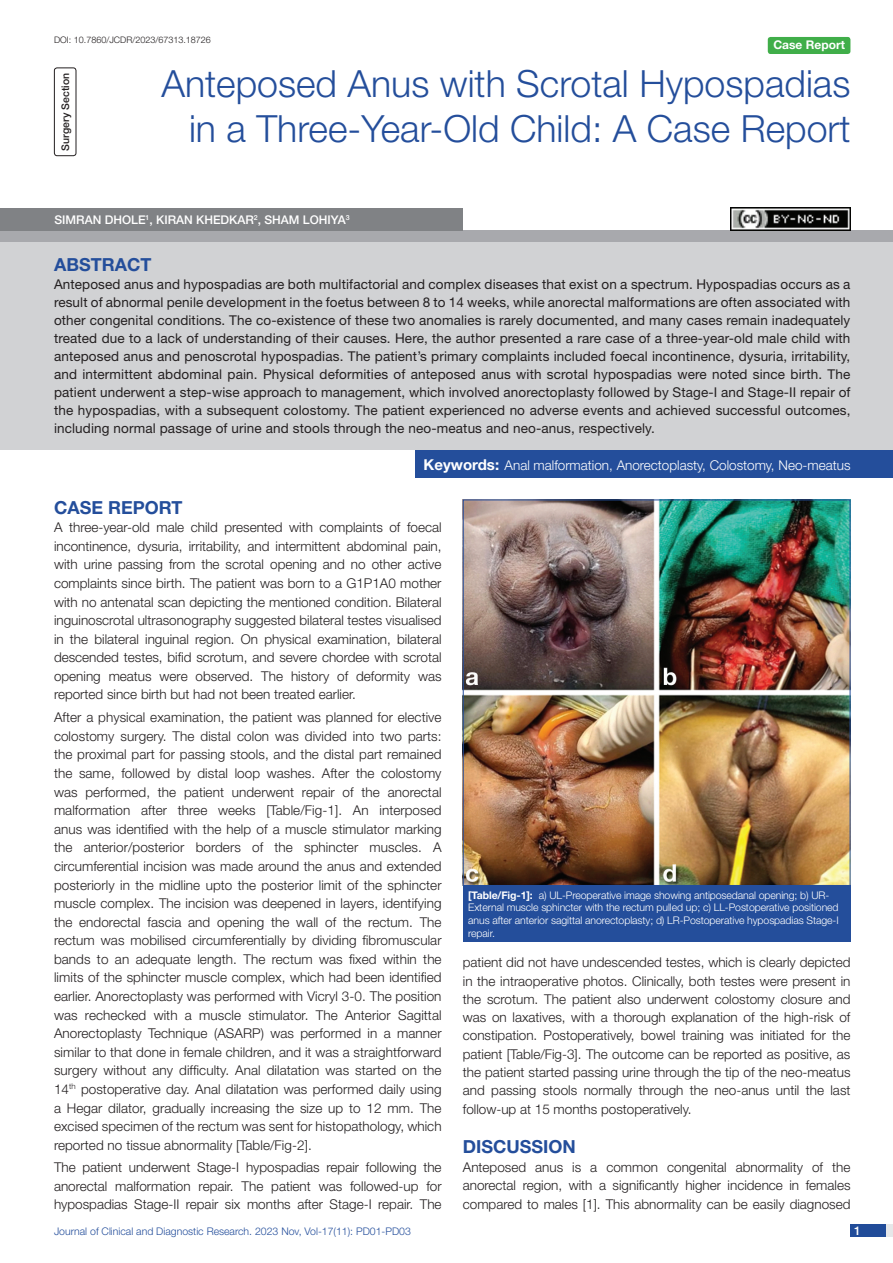
<style>
.page{position:relative;width:893px;height:1263px;background:#fff}
.page>*{position:absolute;margin:0;border:0;box-sizing:border-box;transform-origin:0 0}
.t1{font:300 37.5px/45px "Helvetica Neue";color:#244e9b;text-align:right}
.Heading{font:700 18px "Helvetica Neue";color:#244e9b}
.Abstract_head{font:700 18px "Helvetica Neue";color:#244e9b}
.Body_text{font:300 13.5px/18.6px "Helvetica Neue";color:#231f20;text-align:justify}
.Abstract_Text{font:13.5px/18px "Helvetica Neue";letter-spacing:.01em;color:#231f20;text-align:justify}
.Key_words{font:300 13.5px "Helvetica Neue";color:#fff}
.Author{font:500 12px "Helvetica Neue";color:#fff}
.t2{font:700 12px "Helvetica Neue";color:#fff}
.TABLE_FIG{font:300 10.5px/12.6px "Helvetica Neue";letter-spacing:-.01em;color:#fff}
.t3{font:300 10.5px "Helvetica Neue";color:#244e9b}
.section{font:500 10.5px "Helvetica Neue";color:#231f20}
.DOI{font:300 9px "Helvetica Neue";color:#231f20}
.s1{font-weight:700;font-size:15px}
.s2{font-weight:700}
</style>
<div class="page">
<div style="left:850px;top:1224px;width:43px;height:13px;background:#e6e7e9"></div>
<div style="left:850px;top:1224px;width:35px;height:13px;background:#214c99"></div>
<div style="left:54px;top:68px;width:22px;height:88px;border:1px solid #231f20;border-radius:3px"></div>
<div style="left:768px;top:37px;width:82px;height:17px;background:#40ae49;border-radius:3px"></div>
<div style="left:0;top:230px;width:893px;height:12px;background:#a8a9ad"></div>
<div style="left:0;top:208px;width:463px;height:22px;background:#808285"></div>
<div style="left:0;top:242px;width:893px;height:208px;background:#d1d2d4"></div>
<div style="left:416px;top:450px;width:477px;height:28px;background:#244e9b"></div>
<img style="left:465px;top:502px;width:383px;height:382px">
<div style="left:463px;top:885px;width:387px;height:57px;background:#244e9b"></div>
<img style="left:730px;top:208px;width:120px;height:22px">
<p class="DOI" style="left:54px;top:35px;width:158px">DOI: 10.7860/JCDR/2023/67313.18726</p>
<p class="section" style="left:59px;top:151px;width:79px;rotate:-90deg">SURGERY SECTION</p>
<p class="t1" style="left:161px;top:60px;width:691px">Anteposed Anus with Scrotal Hypospadias in a Three-Year-Old Child: A Case Report</p>
<p class="t2" style="left:773px;top:37px;width:73px">Case Report</p>
<p class="Author" style="left:54px;top:212px;width:297px">SIMRAN DHOLE<sup>1</sup>, KIRAN KHEDKAR<sup>2</sup>, SHAM LOHIYA<sup>3</sup></p>
<p class="Abstract_head" style="left:54px;top:253px;width:99px">ABSTRACT</p>
<p class="Abstract_Text" style="left:54px;top:275px;width:798px">Anteposed anus and hypospadias are both multifactorial and complex diseases that exist on a spectrum. Hypospadias occurs as a result of abnormal penile development in the foetus between 8 to 14 weeks, while anorectal malformations are often associated with other congenital conditions. The co-existence of these two anomalies is rarely documented, and many cases remain inadequately treated due to a lack of understanding of their causes. Here, the author presented a rare case of a three-year-old male child with anteposed anus and penoscrotal hypospadias. The patient’s primary complaints included foecal incontinence, dysuria, irritability, and intermittent abdominal pain. Physical deformities of anteposed anus with scrotal hypospadias were noted since birth. The patient underwent a step-wise approach to management, which involved anorectoplasty followed by Stage-I and Stage-II repair of the hypospadias, with a subsequent colostomy. The patient experienced no adverse events and achieved successful outcomes, including normal passage of urine and stools through the neo-meatus and neo-anus, respectively.</p>
<p class="Key_words" style="left:424px;top:457px;width:428px"><span class="s1">Keywords:</span> Anal malformation, Anorectoplasty, Colostomy, Neo-meatus</p>
<p class="Heading" style="left:54px;top:496px;width:130px">CASE REPORT</p>
<p class="Body_text" style="left:54px;top:518px;width:389px">A three-year-old male child presented with complaints of foecal incontinence, dysuria, irritability, and intermittent abdominal pain, with urine passing from the scrotal opening and no other active complaints since birth. The patient was born to a G1P1A0 mother with no antenatal scan depicting the mentioned condition. Bilateral inguinoscrotal ultrasonography suggested bilateral testes visualised in the bilateral inguinal region. On physical examination, bilateral descended testes, bifid scrotum, and severe chordee with scrotal opening meatus were observed. The history of deformity was reported since birth but had not been treated earlier.</p>
<p class="Body_text" style="left:54px;top:708px;width:389px">After a physical examination, the patient was planned for elective colostomy surgery. The distal colon was divided into two parts: the proximal part for passing stools, and the distal part remained the same, followed by distal loop washes. After the colostomy was performed, the patient underwent repair of the anorectal malformation after three weeks [Table/Fig-1]. An interposed anus was identified with the help of a muscle stimulator marking the anterior/posterior borders of the sphincter muscles. A circumferential incision was made around the anus and extended posteriorly in the midline upto the posterior limit of the sphincter muscle complex. The incision was deepened in layers, identifying the endorectal fascia and opening the wall of the rectum. The rectum was mobilised circumferentially by dividing fibromuscular bands to an adequate length. The rectum was fixed within the limits of the sphincter muscle complex, which had been identified earlier. Anorectoplasty was performed with Vicryl 3-0. The position was rechecked with a muscle stimulator. The Anterior Sagittal Anorectoplasty Technique (ASARP) was performed in a manner similar to that done in female children, and it was a straightforward surgery without any difficulty. Anal dilatation was started on the 14<sup>th</sup> postoperative day. Anal dilatation was performed daily using a Hegar dilator, gradually increasing the size up to 12 mm. The excised specimen of the rectum was sent for histopathology, which reported no tissue abnormality [Table/Fig-2].</p>
<p class="Body_text" style="left:54px;top:1158px;width:389px">The patient underwent Stage-I hypospadias repair following the anorectal malformation repair. The patient was followed-up for hypospadias Stage-II repair six months after Stage-I repair. The</p>
<p class="TABLE_FIG" style="left:468px;top:888px;width:372px"><span class="s2">[Table/Fig-1]:</span> a) UL-Preoperative image showing antiposedanal opening; b) UR-External muscle sphincter with the rectum pulled up; c) LL-Postoperative positioned anus after anterior sagittal anorectoplasty; d) LR-Postoperative hypospadias Stage-I repair.</p>
<p class="Body_text" style="left:463px;top:953px;width:389px">patient did not have undescended testes, which is clearly depicted in the intraoperative photos. Clinically, both testes were present in the scrotum. The patient also underwent colostomy closure and was on laxatives, with a thorough explanation of the high-risk of constipation. Postoperatively, bowel training was initiated for the patient [Table/Fig-3]. The outcome can be reported as positive, as the patient started passing urine through the tip of the neo-meatus and passing stools normally through the neo-anus until the last follow-up at 15 months postoperatively.</p>
<p class="Heading" style="left:463px;top:1135px;width:115px">DISCUSSION</p>
<p class="Body_text" style="left:463px;top:1157px;width:389px">Anteposed anus is a common congenital abnormality of the anorectal region, with a significantly higher incidence in females compared to males [1]. This abnormality can be easily diagnosed</p>
<p class="t3" style="left:54px;top:1225px;width:358px">Journal of Clinical and Diagnostic Research. 2023 Nov, Vol-17(11): PD01-PD03</p>
<p class="Author" style="left:854px;top:1223px;width:8px">1</p>
</div>
